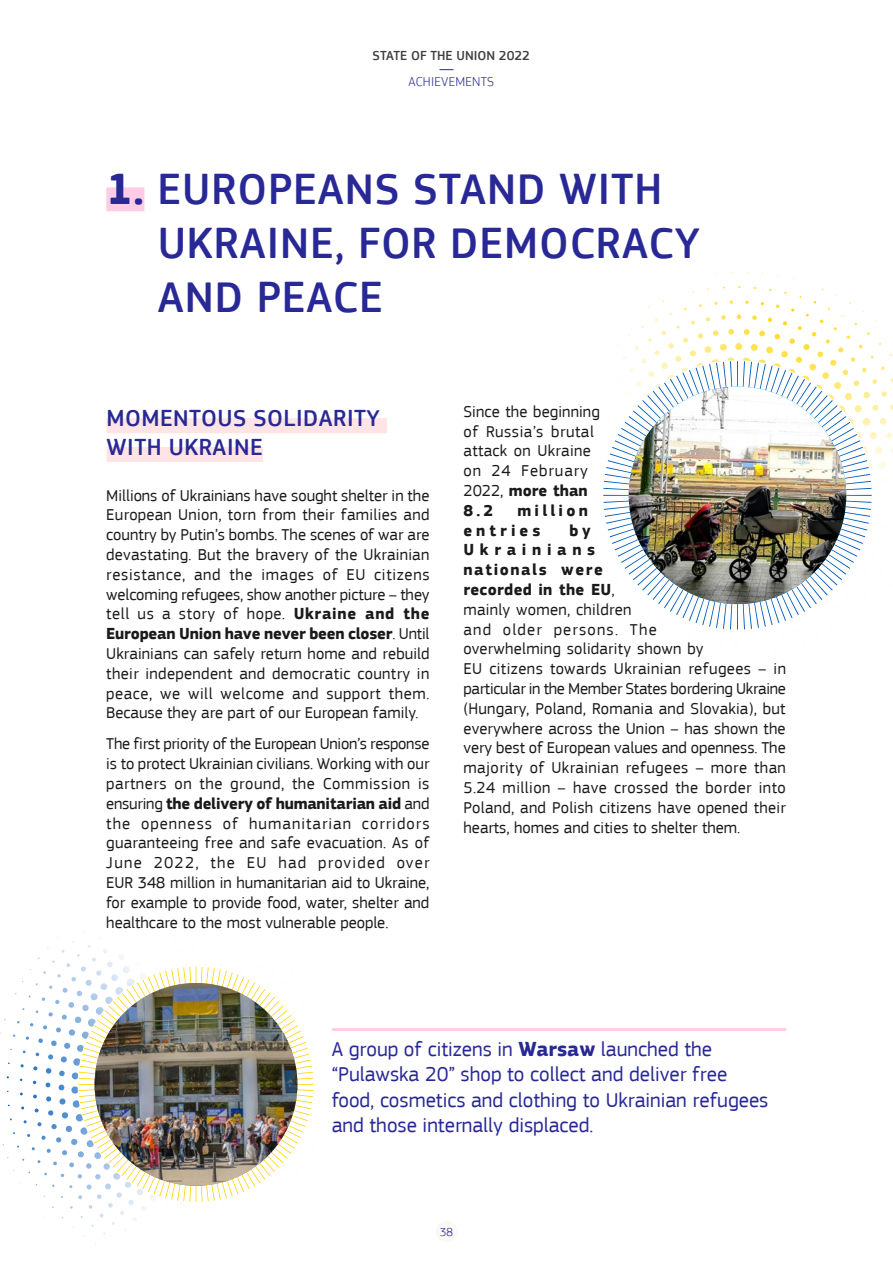
<style>
.page{position:relative;width:893px;height:1263px;background:#fff}
.page>*{position:absolute;margin:0;border:0;box-sizing:border-box;transform-origin:0 0}
.Heading_1{font:500 45px/54px "EC Square Sans Pro";letter-spacing:.02em;color:#282896}
.Heading_2{font:500 24px/28.8px "EC Square Sans Pro";letter-spacing:.02em;color:#282896}
.Pictures_highlights{font:21px/25.2px "EC Square Sans Pro";color:#282896}
.Body_text{font:16.5px/19.8px "EC Square Sans Pro";letter-spacing:.015em;color:#1a1a1a;text-align:justify}
.Body_text-2{font:700 16.5px/19.8px "EC Square Sans Pro";letter-spacing:.22em;color:#1a1a1a}
.t1{font:500 13.5px "EC Square Sans Pro";color:#3e3e3f}
.t2{font:300 13.5px "EC Square Sans Pro";letter-spacing:.02em;color:#282896}
.t3{font:300 12.15px "EC Square Sans Pro";color:#282896}
.s1{font-weight:700}
</style>
<div class="page">
<svg style="left:440px;top:69px;width:13px;height:1px"></svg>
<svg style="left:609px;top:272px;width:284px;height:181px"></svg>
<div style="left:106px;top:187px;width:38px;height:24px;background:#ffcce6"></div>
<div style="left:107px;top:418px;width:280px;height:15px;background:#ffe4e5"></div>
<div style="left:107px;top:447px;width:156px;height:15px;background:#ffe4e5"></div>
<svg style="left:609px;top:341px;width:283px;height:289px"></svg>
<svg style="left:603px;top:361px;width:269px;height:268px"></svg>
<svg style="left:629px;top:387px;width:217px;height:217px"></svg>
<img style="left:629px;top:387px;width:217px;height:217px;border-radius:109px">
<hr style="left:333px;top:1028px;width:452px;height:3px;background:#ffcce6">
<svg style="left:0;top:933px;width:333px;height:312px"></svg>
<hr style="left:196px;top:1084px;width:118px;height:1px;background:#ffd500">
<hr style="left:78px;top:1084px;width:118px;height:1px;background:#ffd500">
<svg style="left:79px;top:967px;width:234px;height:235px"></svg>
<hr style="left:196px;top:967px;width:1px;height:117px;background:#ffd500">
<hr style="left:196px;top:1084px;width:1px;height:118px;background:#ffd500">
<img style="left:95px;top:983px;width:202px;height:203px;border-radius:101px">
<div style="left:436px;top:1221px;width:21px;height:21px;background:#fbf9f3;border-radius:50%"></div>
<p class="t1" style="left:373px;top:48px;width:159px">STATE OF THE UNION 2022</p>
<p class="t2" style="left:408px;top:74px;width:87px">ACHIEVEMENTS</p>
<h1 class="Heading_1" style="left:158px;top:163px;width:544px;text-indent:-51px"><span class="s1">1.</span> EUROPEANS STAND WITH<br>UKRAINE, FOR DEMOCRACY<br>AND PEACE</h1>
<h2 class="Heading_2" style="left:107px;top:404px;width:275px">MOMENTOUS SOLIDARITY<br>WITH UKRAINE</h2>
<p class="Body_text" style="left:106px;top:485px;width:325px">Millions of Ukrainians have sought shelter in the European Union, torn from their families and country by Putin’s bombs. The scenes of war are devastating. But the bravery of the Ukrainian resistance, and the images of EU citizens welcoming refugees, show another picture – they tell us a story of hope. <span class="s1">Ukraine and the European Union have never been closer</span>. Until Ukrainians can safely return home and rebuild their independent and democratic country in peace, we will welcome and support them.<br>Because they are part of our European family.</p>
<p class="Body_text" style="left:106px;top:734px;width:325px">The first priority of the European Union’s response is to protect Ukrainian civilians. Working with our partners on the ground, the Commission is ensuring <span class="s1">the delivery of humanitarian aid</span> and the openness of humanitarian corridors guaranteeing free and safe evacuation. As of June 2022, the EU had provided over EUR 348 million in humanitarian aid to Ukraine, for example to provide food, water, shelter and healthcare to the most vulnerable people.</p>
<p class="Body_text" style="left:463px;top:401px;width:138px;text-align:left">Since the beginning of Russia’s brutal attack on Ukraine on 24 February<br>2022, <span class="s1">more than<br>8.2</span></p>
<p class="Body_text-2" style="left:463px;top:501px;width:126px;text-indent:54px">million entries</p>
<p class="Body_text" style="left:463px;top:520px;width:324px;text-align:left;text-indent:106px"><span class="s1">by<br>Ukrainians<br>nationals were<br>recorded in the EU</span>,<br>mainly women, children<br>and older persons. The<br>overwhelming solidarity shown by<br>EU citizens towards Ukrainian refugees – in particular in the Member States bordering Ukraine (Hungary, Poland, Romania and Slovakia), but everywhere across the Union – has shown the very best of European values and openness. The majority of Ukrainian refugees – more than 5.24 million – have crossed the border into Poland, and Polish citizens have opened their hearts, homes and cities to shelter them.</p>
<p class="Pictures_highlights" style="left:332px;top:1037px;width:438px">A group of citizens in <span class="s1">Warsaw</span> launched the “Pulawska 20” shop to collect and deliver free food, cosmetics and clothing to Ukrainian refugees and those internally displaced.</p>
<p class="t3" style="left:440px;top:1225px;width:15px">38</p>
</div>
